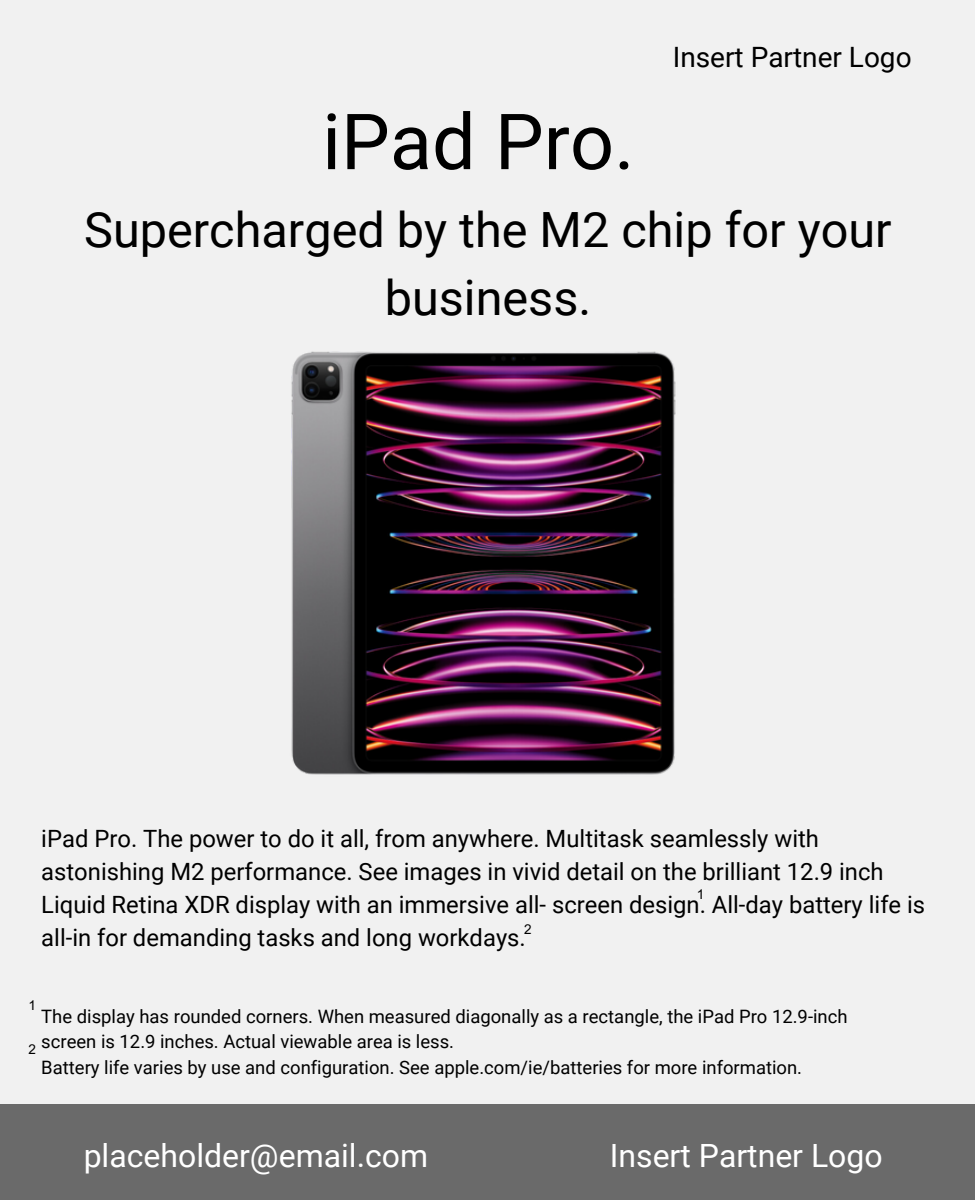
<style>
.page{position:relative;width:975px;height:1200px;background:#f1f1f1}
.page>*{position:absolute;margin:0;border:0;box-sizing:border-box;transform-origin:0 0}
.t1{font:77.4px "Roboto";color:#000}
.t2{font:48.6px/67.6px "Roboto";color:#000;text-align:center}
.t3{font:32px "Roboto";color:#fff}
.t4{font:28px "Roboto";color:#000}
.t5{font:23.8px/33px "Roboto";color:#000}
.t6{font:18.4px "Roboto";color:#000}
.t7{font:13.6px "Arial MT Pro";color:#000}
</style>
<div class="page">
<div style="left:0;top:1104px;width:975px;height:96px;background:#6a6a6a"></div>
<img style="left:291px;top:351px;width:385px;height:424px">
<p class="t4" style="left:673px;top:41px;width:240px">Insert Partner Logo</p>
<p class="t1" style="left:322px;top:97px;width:314px">iPad Pro.</p>
<p class="t2" style="left:84px;top:197px;width:809px">Supercharged by the M2 chip for your business.</p>
<p class="t5" style="left:41px;top:822px;width:885px">iPad Pro. The power to do it all, from anywhere. Multitask seamlessly with astonishing M2 performance. See images in vivid detail on the brilliant 12.9 inch Liquid Retina XDR display with an immersive all- screen design. All-day battery life is all-in for demanding tasks and long workdays.</p>
<p class="t7" style="left:697px;top:889px;width:9px">1</p>
<p class="t7" style="left:524px;top:924px;width:9px">2</p>
<p class="t7" style="left:29px;top:1000px;width:9px">1</p>
<p class="t7" style="left:29px;top:1044px;width:9px">2</p>
<p class="t6" style="left:41px;top:1006px;width:808px">The display has rounded corners. When measured diagonally as a rectangle, the iPad Pro 12.9-inch</p>
<p class="t6" style="left:41px;top:1031px;width:414px">screen is 12.9 inches. Actual viewable area is less.</p>
<p class="t6" style="left:41px;top:1057px;width:762px">Battery life varies by use and configuration. See apple.com/ie/batteries for more information.</p>
<p class="t3" style="left:84px;top:1137px;width:346px">placeholder@email.com</p>
<p class="t3" style="left:610px;top:1137px;width:274px">Insert Partner Logo</p>
</div>
